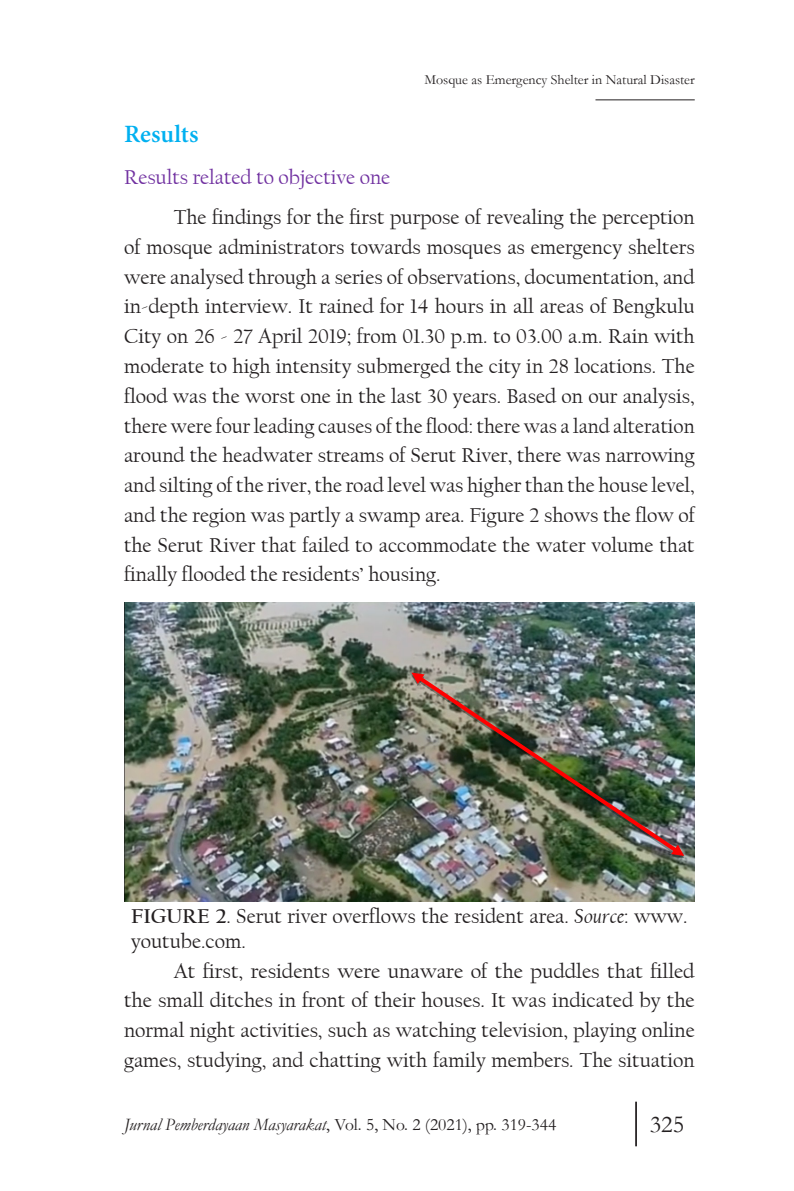
<style>
.page{position:relative;width:794px;height:1191px;background:#fff}
.page>*{position:absolute;margin:0;border:0;box-sizing:border-box;transform-origin:0 0}
.SUB_JUDUL_1{font:700 24.5px "Adobe Hebrew";color:#00b0f0}
.t1{font:24.5px "Garamond";color:#231f20}
.ISI_PARAGRAF{font:21px/29.8px "Californian FB";color:#231f20;text-align:justify}
.SUB_JUDUL_2{font:21px "Californian FB";color:#7030a0}
.t2{font:italic 17.5px "Garamond";color:#231f20}
.t3{font:14px "Garamond";color:#231f20}
.s1{font-weight:700}
.s2{font-style:italic}
.s3{font-style:normal}
</style>
<div class="page">
<hr style="left:595px;top:99px;width:99px;height:1px;background:#231f20">
<hr style="left:635px;top:1101px;width:2px;height:45px;background:#231f20">
<img style="left:124px;top:602px;width:570px;height:300px">
<img style="left:414px;top:672px;width:267px;height:184px">
<svg style="left:671px;top:844px;width:13px;height:14px"></svg>
<svg style="left:411px;top:672px;width:13px;height:14px"></svg>
<p class="t3" style="left:424px;top:70px;width:272px">Mosque as Emergency Shelter in Natural Disaster</p>
<p class="SUB_JUDUL_1" style="left:124px;top:119px;width:76px">Results</p>
<p class="SUB_JUDUL_2" style="left:124px;top:166px;width:268px">Results related to objective one</p>
<p class="ISI_PARAGRAF" style="left:124px;top:203px;width:572px;text-indent:50px">The findings for the first purpose of revealing the perception of mosque administrators towards mosques as emergency shelters were analysed through a series of observations, documentation, and in-depth interview. It rained for 14 hours in all areas of Bengkulu City on 26 - 27 April 2019; from 01.30 p.m. to 03.00 a.m. Rain with moderate to high intensity submerged the city in 28 locations. The flood was the worst one in the last 30 years. Based on our analysis, there were four leading causes of the flood: there was a land alteration around the headwater streams of Serut River, there was narrowing and silting of the river, the road level was higher than the house level, and the region was partly a swamp area. Figure 2 shows the flow of the Serut River that failed to accommodate the water volume that finally flooded the residents’ housing.</p>
<p class="ISI_PARAGRAF" style="left:131px;top:904px;width:558px;line-height:24.5px"><span class="s1">FIGURE 2</span>. Serut river overflows the resident area. <span class="s2">Source</span>: www. youtube.com.</p>
<p class="ISI_PARAGRAF" style="left:124px;top:956px;width:572px;text-indent:50px">At first, residents were unaware of the puddles that filled the small ditches in front of their houses. It was indicated by the normal night activities, such as watching television, playing online games, studying, and chatting with family members. The situation</p>
<p class="t2" style="left:124px;top:1112px;width:433px">Jurnal Pemberdayaan Masyarakat<span class="s3">, Vol. 5, No. 2 (2021), pp. 319-344</span></p>
<p class="t1" style="left:650px;top:1107px;width:36px">325</p>
</div>
